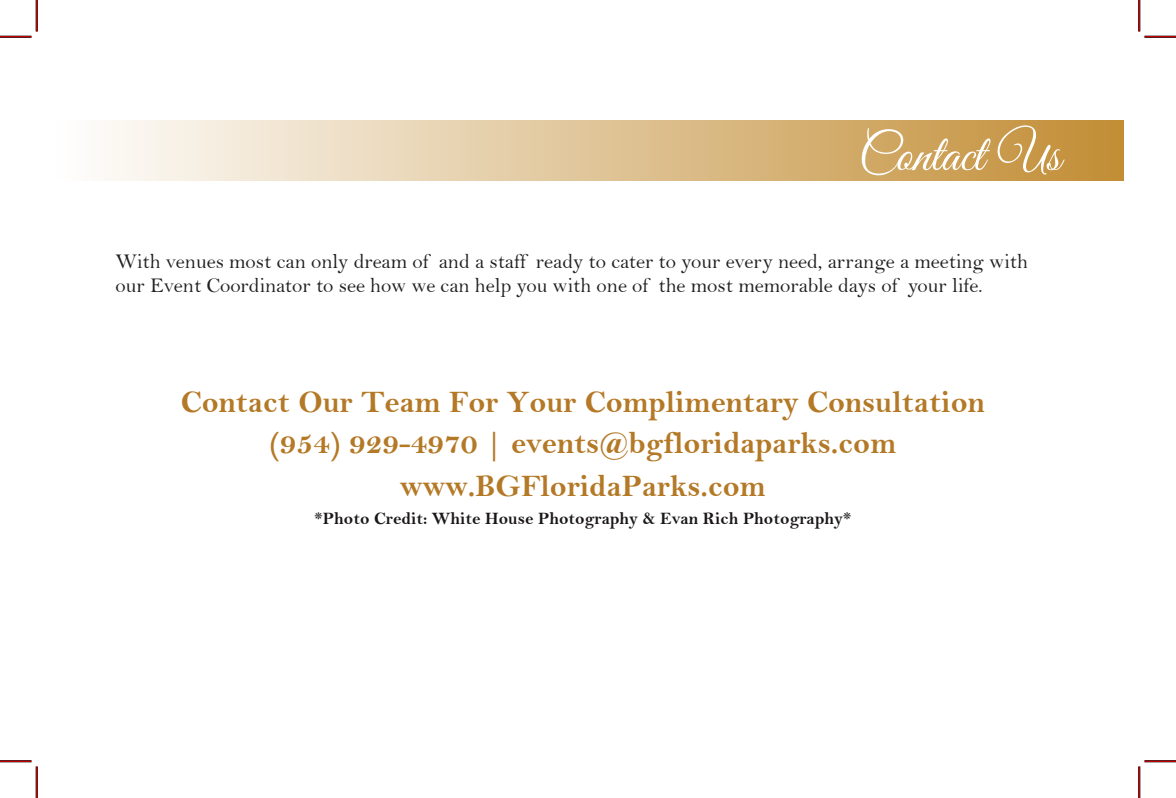
<style>
.page{position:relative;width:1176px;height:798px;background:#fff}
.page>*{position:absolute;margin:0;border:0;box-sizing:border-box;transform-origin:0 0}
.t1{font:52.5px "Great Vibes";color:#fff}
.t2{font:31.5px/42.2px "Bell MT Bold";color:#b47926;text-align:center}
.t3{font:21px/24.5px "Bell";color:#221f1f}
.t4{font:17.5px "Bell MT Bold";color:#1b1718}
</style>
<div class="page">
<div style="left:53px;top:120px;width:1071px;height:60px;background:linear-gradient(to right,#fff,#c28d35)"></div>
<hr style="left:0;top:36px;width:32px;height:2px;background:#000">
<hr style="left:1145px;top:36px;width:31px;height:2px;background:#000">
<hr style="left:0;top:760px;width:32px;height:2px;background:#000">
<hr style="left:1145px;top:760px;width:31px;height:2px;background:#000">
<hr style="left:36px;top:0;width:2px;height:31px;background:#000">
<hr style="left:36px;top:766px;width:2px;height:32px;background:#000">
<hr style="left:1138px;top:0;width:2px;height:31px;background:#000">
<hr style="left:1138px;top:766px;width:2px;height:32px;background:#000">
<hr style="left:0;top:36px;width:32px;height:1px;background:#f00">
<hr style="left:1145px;top:36px;width:31px;height:1px;background:#f00">
<hr style="left:0;top:761px;width:32px;height:1px;background:#f00">
<hr style="left:1145px;top:761px;width:31px;height:1px;background:#f00">
<hr style="left:36px;top:0;width:1px;height:31px;background:#f00">
<hr style="left:36px;top:766px;width:1px;height:32px;background:#f00">
<hr style="left:1139px;top:0;width:1px;height:31px;background:#f00">
<hr style="left:1139px;top:766px;width:1px;height:32px;background:#f00">
<h1 class="t1" style="left:859px;top:125px;width:203px">Contact Us</h1>
<p class="t3" style="left:116px;top:249px;width:914px">With venues most can only dream of and a staff ready to cater to your every need, arrange a meeting with our Event Coordinator to see how we can help you with one of the most memorable days of your life.</p>
<h2 class="t2" style="left:181px;top:381px;width:806px">Contact Our Team For Your Complimentary Consultation (954) 929-4970 | events@bgfloridaparks.com www.BGFloridaParks.com</h2>
<p class="t4" style="left:314px;top:508px;width:539px">*Photo Credit: White House Photography &amp; Evan Rich Photography*</p>
</div>
